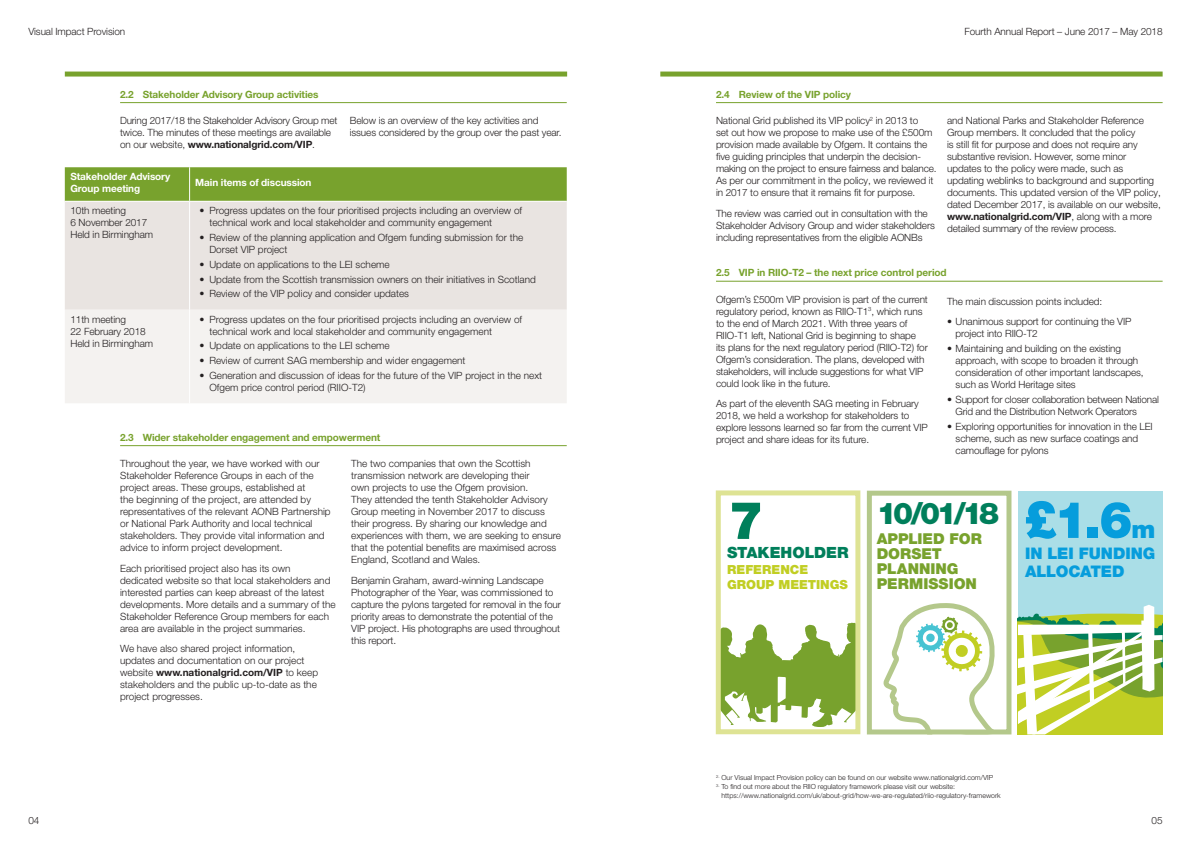
<style>
.page{position:relative;width:1191px;height:842px;background:#fff}
.page>*{position:absolute;margin:0;border:0;box-sizing:border-box;transform-origin:0 0}
.t1{font:900 52px "Helvetica Neue LT Std";color:#007f5b}
.t2{font:900 50.6px "Helvetica Neue LT Std";color:#069ddc}
.t3{font:900 30px "Helvetica Neue LT Std";color:#007f5b}
.t4{font:900 16px/18px "Helvetica Neue LT Std";letter-spacing:-.005em;color:#069ddc}
.t5{font:900 15.5px "Helvetica Neue LT Std";letter-spacing:-.005em;color:#007f5b}
.t6{font:900 15px/15px "Helvetica Neue LT Std";color:#78a22d}
.t7{font:900 12.5px/15px "Helvetica Neue LT Std";letter-spacing:.005em;color:#c1ce23}
.t8{font:300 10px/12px "Helvetica Neue LT Pro";letter-spacing:-.01em;color:#231f20}
.t9{font:700 10px "Helvetica Neue LT Pro";letter-spacing:-.01em;color:#78a22d}
.t10{font:700 10px/12px "Helvetica Neue LT Pro";letter-spacing:-.01em;color:#fff}
.t11{font:300 7px/9px "Helvetica Neue LT Pro";color:#231f20}
.s1{font-weight:700}
.s2{font-size:24.9px}
</style>
<div class="page">
<div style="left:65px;top:72px;width:502px;height:5px;background:#78a22d"></div>
<div style="left:660px;top:72px;width:502px;height:5px;background:#78a22d"></div>
<hr style="left:120px;top:102px;width:447px;height:1px;background:#78a22d">
<div style="left:65px;top:167px;width:502px;height:34px;background:#78a22d"></div>
<div style="left:65px;top:202px;width:502px;height:108px;background:#e9e4e1"></div>
<div style="left:65px;top:310px;width:502px;height:93px;background:#f4f2f0"></div>
<hr style="left:189px;top:167px;width:1px;height:34px;background:#fff">
<hr style="left:189px;top:202px;width:1px;height:108px;background:#fff">
<hr style="left:189px;top:310px;width:1px;height:93px;background:#fff">
<hr style="left:120px;top:445px;width:447px;height:1px;background:#78a22d">
<hr style="left:716px;top:102px;width:446px;height:1px;background:#78a22d">
<svg style="left:715px;top:490px;width:447px;height:245px"></svg>
<hr style="left:716px;top:281px;width:446px;height:1px;background:#78a22d">
<p class="t8" style="left:28px;top:26px;width:98px">Visual Impact Provision</p>
<p class="t9" style="left:120px;top:88px;width:200px">2.2 Stakeholder Advisory Group activities</p>
<p class="t8" style="left:120px;top:114px;width:219px">During 2017/18 the Stakeholder Advisory Group met twice. The minutes of these meetings are available on our website, <span class="s1">www.nationalgrid.com/VIP</span>.</p>
<p class="t8" style="left:350px;top:114px;width:213px">Below is an overview of the key activities and issues considered by the group over the past year.</p>
<p class="t10" style="left:70px;top:171px;width:101px">Stakeholder Advisory<br>Group meeting</p>
<p class="t10" style="left:195px;top:177px;width:118px">Main items of discussion</p>
<p class="t8" style="left:70px;top:204px;width:57px">10th meeting</p>
<p class="t8" style="left:70px;top:216px;width:78px">6 November 2017</p>
<p class="t8" style="left:70px;top:228px;width:84px">Held in Birmingham</p>
<p class="t8" style="left:209px;top:204px;width:314px;text-indent:-10px">• Progress updates on the four prioritised projects including an overview of technical work and local stakeholder and community engagement</p>
<p class="t8" style="left:209px;top:231px;width:315px;text-indent:-10px">• Review of the planning application and Ofgem funding submission for the<br>Dorset VIP project</p>
<p class="t8" style="left:199px;top:258px;width:192px">• Update on applications to the LEI scheme</p>
<p class="t8" style="left:199px;top:273px;width:338px">• Update from the Scottish transmission owners on their initiatives in Scotland</p>
<p class="t8" style="left:199px;top:288px;width:211px">• Review of the VIP policy and consider updates</p>
<p class="t8" style="left:70px;top:313px;width:57px">11th meeting</p>
<p class="t8" style="left:70px;top:325px;width:77px">22 February 2018</p>
<p class="t8" style="left:70px;top:337px;width:84px">Held in Birmingham</p>
<p class="t8" style="left:209px;top:313px;width:314px;text-indent:-10px">• Progress updates on the four prioritised projects including an overview of technical work and local stakeholder and community engagement</p>
<p class="t8" style="left:199px;top:340px;width:192px">• Update on applications to the LEI scheme</p>
<p class="t8" style="left:199px;top:354px;width:267px">• Review of current SAG membership and wider engagement</p>
<p class="t8" style="left:209px;top:369px;width:334px;text-indent:-10px">• Generation and discussion of ideas for the future of the VIP project in the next<br>Ofgem price control period (RIIO-T2)</p>
<p class="t8" style="left:28px;top:814px;width:13px">04</p>
<p class="t9" style="left:120px;top:431px;width:262px">2.3 Wider stakeholder engagement and empowerment</p>
<p class="t8" style="left:351px;top:457px;width:211px">The two companies that own the Scottish transmission network are developing their<br>own projects to use the Ofgem provision.<br>They attended the tenth Stakeholder Advisory Group meeting in November 2017 to discuss their progress. By sharing our knowledge and experiences with them, we are seeking to ensure that the potential benefits are maximised across England, Scotland and Wales.</p>
<p class="t8" style="left:351px;top:574px;width:211px">Benjamin Graham, award-winning Landscape Photographer of the Year, was commissioned to capture the pylons targeted for removal in the four priority areas to demonstrate the potential of the VIP project. His photographs are used throughout this report.</p>
<p class="t8" style="left:120px;top:457px;width:212px">Throughout the year, we have worked with our Stakeholder Reference Groups in each of the project areas. These groups, established at<br>the beginning of the project, are attended by representatives of the relevant AONB Partnership or National Park Authority and local technical stakeholders. They provide vital information and advice to inform project development.</p>
<p class="t8" style="left:120px;top:562px;width:217px">Each prioritised project also has its own dedicated website so that local stakeholders and interested parties can keep abreast of the latest developments. More details and a summary of the Stakeholder Reference Group members for each area are available in the project summaries.</p>
<p class="t8" style="left:120px;top:642px;width:199px">We have also shared project information, updates and documentation on our project website <span class="s1">www.nationalgrid.com/VIP</span> to keep stakeholders and the public up-to-date as the project progresses.</p>
<p class="t8" style="left:964px;top:26px;width:200px">Fourth Annual Report – June 2017 – May 2018</p>
<p class="t9" style="left:716px;top:88px;width:136px">2.4 Review of the VIP policy</p>
<p class="t8" style="left:716px;top:114px;width:222px">National Grid published its VIP policy<sup>2</sup> in 2013 to<br>set out how we propose to make use of the £500m provision made available by Ofgem. It contains the five guiding principles that underpin the decision&shy;making on the project to ensure fairness and balance.<br>As per our commitment in the policy, we reviewed it in 2017 to ensure that it remains fit for purpose.</p>
<p class="t8" style="left:716px;top:207px;width:220px">The review was carried out in consultation with the<br>Stakeholder Advisory Group and wider stakeholders including representatives from the eligible AONBs</p>
<p class="t8" style="left:947px;top:114px;width:215px">and National Parks and Stakeholder Reference Group members. It concluded that the policy<br>is still fit for purpose and does not require any substantive revision. However, some minor updates to the policy were made, such as updating weblinks to background and supporting documents. This updated version of the VIP policy, dated December 2017, is available on our website, <span class="s1">www.nationalgrid.com/VIP</span>, along with a more detailed summary of the review process.</p>
<p class="t9" style="left:716px;top:267px;width:232px">2.5 VIP in RIIO-T2 – the next price control period</p>
<p class="t8" style="left:716px;top:293px;width:213px">Ofgem’s £500m VIP provision is part of the current regulatory period, known as RIIO-T1<sup>3</sup>, which runs to the end of March 2021. With three years of RIIO-T1 left, National Grid is beginning to shape<br>its plans for the next regulatory period (RIIO-T2) for Ofgem’s consideration. The plans, developed with stakeholders, will include suggestions for what VIP could look like in the future.</p>
<p class="t8" style="left:716px;top:398px;width:213px">As part of the eleventh SAG meeting in February 2018, we held a workshop for stakeholders to explore lessons learned so far from the current VIP project and share ideas for its future.</p>
<p class="t8" style="left:947px;top:295px;width:157px">The main discussion points included:</p>
<p class="t8" style="left:955px;top:316px;width:177px;text-indent:-9px">• Unanimous support for continuing the VIP project into RIIO-T2</p>
<p class="t8" style="left:955px;top:342px;width:189px;text-indent:-9px">• Maintaining and building on the existing approach, with scope to broaden it through consideration of other important landscapes, such as World Heritage sites</p>
<p class="t8" style="left:955px;top:393px;width:205px;text-indent:-9px">• Support for closer collaboration between National<br>Grid and the Distribution Network Operators</p>
<p class="t8" style="left:955px;top:420px;width:199px;text-indent:-9px">• Exploring opportunities for innovation in the LEI scheme, such as new surface coatings and camouflage for pylons</p>
<p class="t1" style="left:729px;top:489px;width:36px">7</p>
<p class="t5" style="left:727px;top:543px;width:123px">STAKEHOLDER</p>
<p class="t7" style="left:727px;top:562px;width:122px">REFERENCE<br>GROUP MEETINGS</p>
<p class="t3" style="left:876px;top:495px;width:124px">10/01/18</p>
<p class="t6" style="left:876px;top:531px;width:106px">APPLIED FOR<br>DORSET<br>PLANNING<br>PERMISSION</p>
<p class="t2" style="left:1023px;top:490px;width:133px">£1.6<span class="s2">m</span></p>
<p class="t4" style="left:1025px;top:544px;width:132px">IN LEI FUNDING<br>ALLOCATED</p>
<p class="t11" style="left:716px;top:773px;width:279px"><sup>2.</sup> Our Visual Impact Provision policy can be found on our website www.nationalgrid.com/VIP</p>
<p class="t11" style="left:721px;top:782px;width:281px;text-indent:-5px"><sup>3.</sup> To find out more about the RIIO regulatory framework please visit our website: https://www.nationalgrid.com/uk/about-grid/how-we-are-regulated/riio-regulatory-framework</p>
<p class="t8" style="left:1151px;top:814px;width:13px">05</p>
</div>
